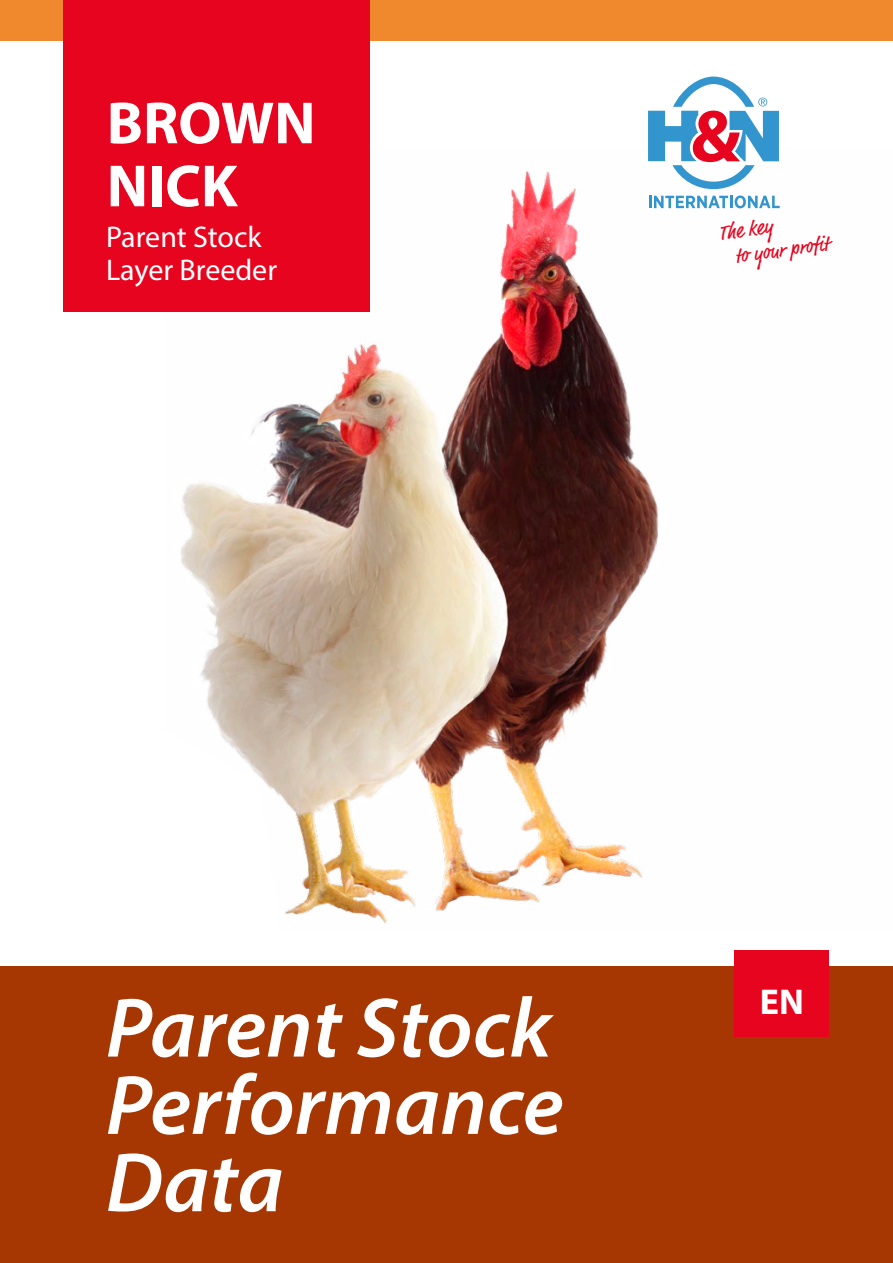
<style>
.page{position:relative;width:893px;height:1263px;background:#fff}
.page>*{position:absolute;margin:0;border:0;box-sizing:border-box;transform-origin:0 0}
.t1{font:italic 600 85.05px/77.4px "Myriad Pro";color:#fff}
.t2{font:700 60px/63px "Myriad Pro";color:#fff}
.t3{font:700 36px "Myriad Pro";color:#fff}
.t4{font:30px/33px "Myriad Pro";color:#fff}
.t5{font:21px "Market Web";color:#e6041e}
</style>
<div class="page">
<div style="left:0;top:967px;width:893px;height:296px;background:#a63702"></div>
<div style="left:0;top:0;width:893px;height:40px;background:#f0892e"></div>
<img style="left:180px;top:171px;width:600px;height:753px">
<div style="left:63px;top:0;width:307px;height:312px;background:#e6041e"></div>
<div style="left:735px;top:950px;width:94px;height:87px;background:#e6041e"></div>
<svg style="left:648px;top:77px;width:131px;height:112px"></svg>
<svg style="left:649px;top:195px;width:131px;height:13px"></svg>
<p class="t2" style="left:107px;top:90px;width:210px">BROWN<br>NICK</p>
<p class="t4" style="left:106px;top:220px;width:172px">Parent Stock<br>Layer Breeder</p>
<p class="t5" style="left:717px;top:221px;width:56px;rotate:-8deg">The key</p>
<p class="t5" style="left:733px;top:244px;width:101px;rotate:-8deg">to your profit</p>
<p class="t1" style="left:106px;top:987px;width:459px">Parent Stock<br>Performance<br>Data</p>
<p class="t3" style="left:760px;top:978px;width:46px">EN</p>
</div>
